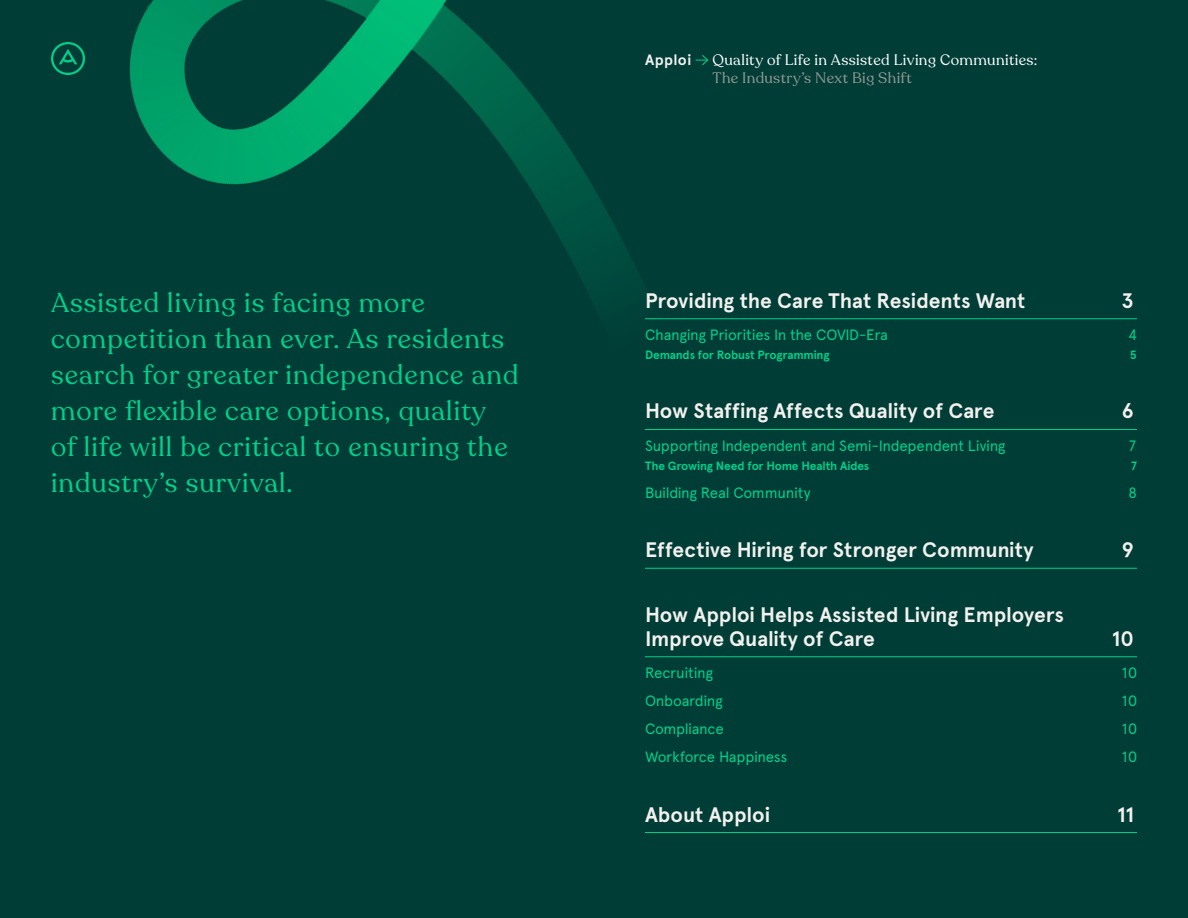
<style>
.page{position:relative;width:1188px;height:918px;background:#003d37}
.page>*{position:absolute;margin:0;border:0;box-sizing:border-box;transform-origin:0 0}
.t1{font:27px/36px "Recoleta";letter-spacing:.04em;color:#00d08a}
.t2{font:700 21px/24px "Apercu Pro";letter-spacing:-.005em;color:#f3f1ee}
.t3{font:15px "Apercu Pro";letter-spacing:-.02em;color:#00d08a}
.t4{font:15px "Recoleta";letter-spacing:.025em;color:#fff}
.t5{font:15px "Recoleta";letter-spacing:.025em;color:#939992}
.t6{font:700 15px "Apercu Pro";letter-spacing:.025em;color:#f3f1ee}
.t7{font:700 12px "Apercu Pro";letter-spacing:-.015em;color:#00d08a}
</style>
<div class="page">
<img style="left:129px;top:0;width:816px;height:320px">
<svg style="left:51px;top:42px;width:34px;height:33px"></svg>
<svg style="left:696px;top:54px;width:13px;height:12px"></svg>
<hr style="left:645px;top:318px;width:492px;height:1px;background:#00d08a">
<hr style="left:645px;top:429px;width:492px;height:1px;background:#00d08a">
<hr style="left:645px;top:568px;width:492px;height:1px;background:#00d08a">
<hr style="left:645px;top:656px;width:492px;height:1px;background:#00d08a">
<hr style="left:645px;top:832px;width:492px;height:1px;background:#00d08a">
<p class="t6" style="left:645px;top:49px;width:48px">Apploi</p>
<p class="t4" style="left:713px;top:51px;width:326px">Quality of Life in Assisted Living Communities:</p>
<p class="t5" style="left:713px;top:69px;width:201px">The Industry’s Next Big Shift</p>
<p class="t1" style="left:51px;top:285px;width:469px">Assisted living is facing more competition than ever. As residents search for greater independence and more flexible care options, quality<br>of life will be critical to ensuring the industry’s survival.</p>
<p class="t2" style="left:645px;top:288px;width:382px">Providing the Care That Residents Want</p>
<p class="t2" style="left:1122px;top:288px;width:14px">3</p>
<p class="t3" style="left:645px;top:323px;width:245px">Changing Priorities In the COVID-Era</p>
<p class="t3" style="left:1129px;top:323px;width:10px">4</p>
<p class="t7" style="left:645px;top:346px;width:186px">Demands for Robust Programming</p>
<p class="t7" style="left:1130px;top:346px;width:8px">5</p>
<p class="t2" style="left:645px;top:399px;width:351px">How Staffing Affects Quality of Care</p>
<p class="t2" style="left:1122px;top:399px;width:14px">6</p>
<p class="t3" style="left:645px;top:434px;width:362px">Supporting Independent and Semi-Independent Living</p>
<p class="t3" style="left:1129px;top:434px;width:10px">7</p>
<p class="t7" style="left:645px;top:457px;width:226px">The Growing Need for Home Health Aides</p>
<p class="t7" style="left:1131px;top:457px;width:7px">7</p>
<p class="t3" style="left:645px;top:481px;width:167px">Building Real Community</p>
<p class="t3" style="left:1129px;top:481px;width:10px">8</p>
<p class="t2" style="left:645px;top:537px;width:390px">Effective Hiring for Stronger Community</p>
<p class="t2" style="left:1122px;top:537px;width:14px">9</p>
<p class="t2" style="left:645px;top:602px;width:421px">How Apploi Helps Assisted Living Employers<br>Improve Quality of Care</p>
<p class="t2" style="left:1112px;top:626px;width:24px">10</p>
<p class="t3" style="left:645px;top:661px;width:69px">Recruiting</p>
<p class="t3" style="left:1121px;top:661px;width:18px">10</p>
<p class="t3" style="left:645px;top:689px;width:79px">Onboarding</p>
<p class="t3" style="left:1121px;top:689px;width:18px">10</p>
<p class="t3" style="left:645px;top:717px;width:80px">Compliance</p>
<p class="t3" style="left:1121px;top:717px;width:18px">10</p>
<p class="t3" style="left:645px;top:745px;width:144px">Workforce Happiness</p>
<p class="t3" style="left:1121px;top:745px;width:18px">10</p>
<p class="t2" style="left:645px;top:802px;width:127px">About Apploi</p>
<p class="t2" style="left:1117px;top:802px;width:18px">11</p>
</div>
